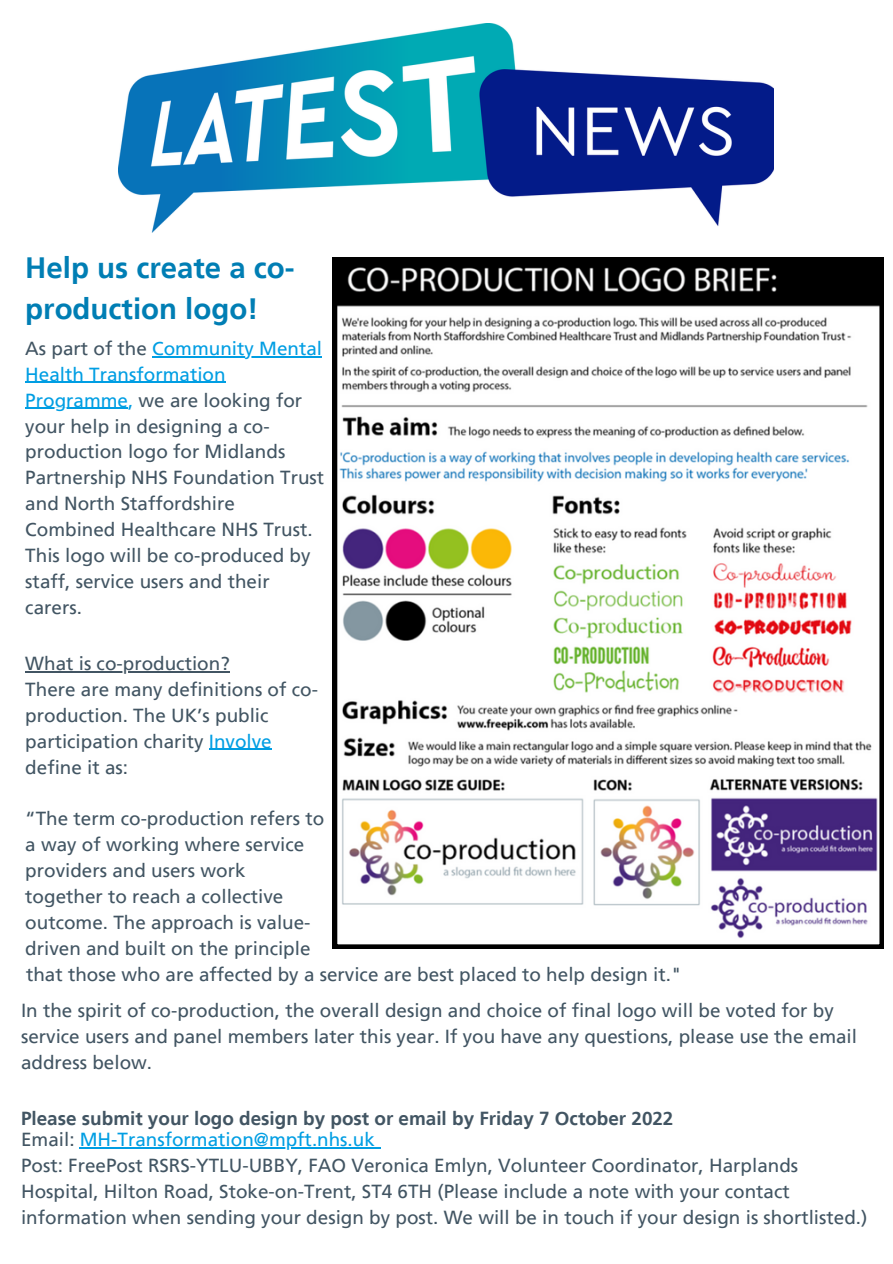
<style>
.page{position:relative;width:893px;height:1264px;background:#fff}
.page>*{position:absolute;margin:0;border:0;box-sizing:border-box;transform-origin:0 0}
.t1{font:700 29.4px/40.5px "Frutiger";color:#007eb4}
.t2{font:18.9px/25.8px "Frutiger";color:#425563}
.t3{font:700 18.9px/21.3px "Frutiger";color:#425563}
.s1{color:#009ee3}
.s2{font-weight:400}
.s3{font-weight:400;color:#009ee3}
</style>
<div class="page">
<img style="left:119px;top:24px;width:654px;height:209px">
<svg style="left:333px;top:257px;width:550px;height:691px"></svg>
<hr style="left:152px;top:356px;width:170px;height:1px;background:#009ee3">
<hr style="left:25px;top:382px;width:201px;height:1px;background:#009ee3">
<hr style="left:25px;top:408px;width:103px;height:1px;background:#009ee3">
<hr style="left:25px;top:671px;width:205px;height:1px;background:#425563">
<hr style="left:209px;top:748px;width:63px;height:2px;background:#009ee3">
<hr style="left:80px;top:1147px;width:295px;height:1px;background:#009ee3">
<h1 class="t1" style="left:25px;top:248px;width:271px">Help us create a co&shy;production logo!</h1>
<p class="t2" style="left:25px;top:335px;width:300px">As part of the <span class="s1">Community Mental<br>Health Transformation<br>Programme,</span> we are looking for your help in designing a co&shy;production logo for Midlands<br>Partnership NHS Foundation Trust and North Staffordshire<br>Combined Healthcare NHS Trust.<br>This logo will be co-produced by staff, service users and their carers.</p>
<p class="t2" style="left:25px;top:650px;width:294px">What is co-production?<br>There are many definitions of co&shy;production. The UK’s public participation charity <span class="s1">Involve </span>define it as:</p>
<p class="t2" style="left:25px;top:805px;width:300px">“The term co-production refers to a way of working where service providers and users work together to reach a collective outcome. The approach is value&shy;driven and built on the principle</p>
<p class="t2" style="left:26px;top:962px;width:657px">that those who are affected by a service are best placed to help design it."</p>
<p class="t2" style="left:21px;top:997px;width:837px">In the spirit of co-production, the overall design and choice of final logo will be voted for by service users and panel members later this year. If you have any questions, please use the email address below.</p>
<p class="t3" style="left:21px;top:1107px;width:654px">Please submit your logo design by post or email by Friday 7 October 2022<br><span class="s2">Email:</span> <span class="s3">MH-Transformation@mpft.nhs.uk</span></p>
<p class="t2" style="left:21px;top:1152px;width:847px">Post: FreePost RSRS-YTLU-UBBY, FAO Veronica Emlyn, Volunteer Coordinator, Harplands<br>Hospital, Hilton Road, Stoke-on-Trent, ST4 6TH (Please include a note with your contact information when sending your design by post. We will be in touch if your design is shortlisted.)</p>
</div>
